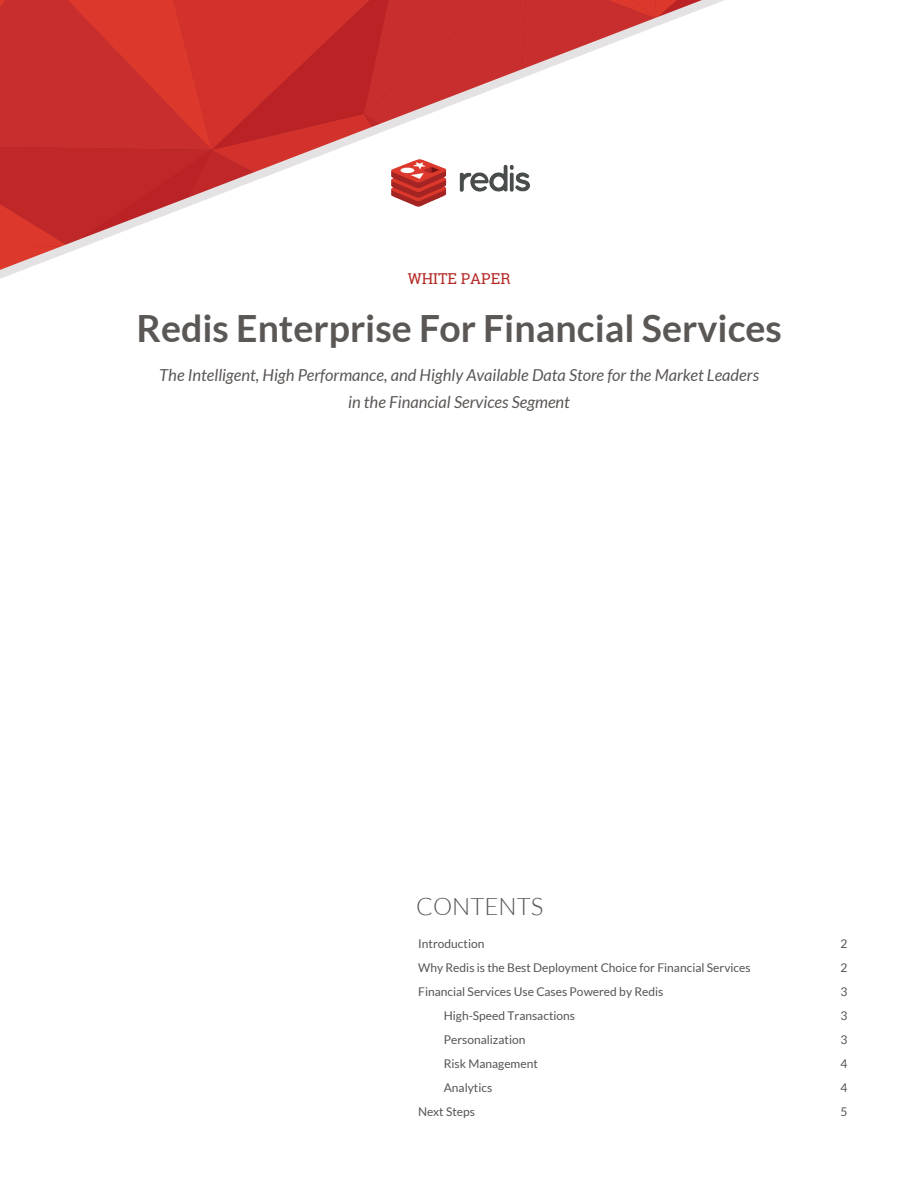
<style>
.page{position:relative;width:918px;height:1188px;background:#fff}
.page>*{position:absolute;margin:0;border:0;box-sizing:border-box;transform-origin:0 0}
.t1{font:700 37.5px "Lato";color:#5b5755}
.t2{font:300 24px "Lato";color:#545454}
.t3{font:italic 16.5px/27px "Lato";color:#5b5755;text-align:center}
.t4{font:15px "Roboto Slab";color:#b52925}
.t5{font:12px/24px "Lato";color:#545454;text-align:justify}
</style>
<div class="page">
<svg style="left:0;top:0;width:724px;height:279px"></svg>
<img style="left:391px;top:159px;width:138px;height:48px">
<p class="t4" style="left:408px;top:268px;width:104px">WHITE PAPER</p>
<h1 class="t1" style="left:136px;top:307px;width:647px">Redis Enterprise For Financial Services</h1>
<h3 class="t3" style="left:159px;top:362px;width:601px">The Intelligent, High Performance, and Highly Available Data Store for the Market Leaders in the Financial Services Segment</h3>
<h2 class="t2" style="left:416px;top:894px;width:129px">CONTENTS</h2>
<p class="t5" style="left:418px;top:932px;width:68px">Introduction</p>
<p class="t5" style="left:418px;top:956px;width:334px">Why Redis is the Best Deployment Choice for Financial Services</p>
<p class="t5" style="left:418px;top:980px;width:247px">Financial Services Use Cases Powered by Redis</p>
<p class="t5" style="left:444px;top:1003px;width:133px">High-Speed Transactions</p>
<p class="t5" style="left:444px;top:1027px;width:83px">Personalization</p>
<p class="t5" style="left:444px;top:1051px;width:96px">Risk Management</p>
<p class="t5" style="left:444px;top:1075px;width:50px">Analytics</p>
<p class="t5" style="left:418px;top:1100px;width:58px">Next Steps</p>
<p class="t5" style="left:841px;top:932px;width:8px">2<br>2<br>3<br>3<br>3<br>4<br>4<br>5</p>
</div>
